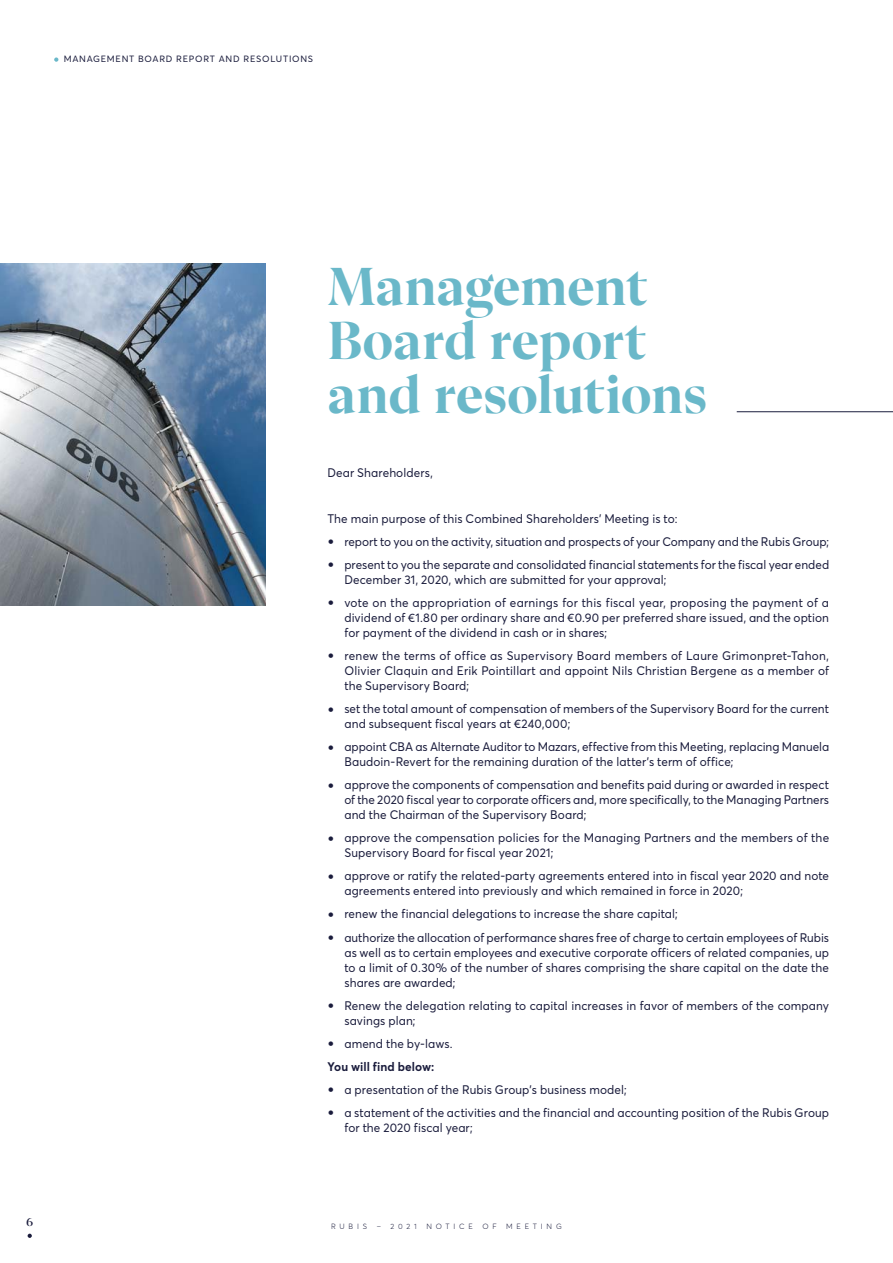
<style>
.page{position:relative;width:893px;height:1263px;background:#fff}
.page>*{position:absolute;margin:0;border:0;box-sizing:border-box;transform-origin:0 0}
.t1{font:700 49.5px/54px "Ariata Display";letter-spacing:-.015em;color:#6ab8c9}
.t2{font:12.3px/15px "Averta";letter-spacing:.005em;color:#1a1c3c;scale:.96 1}
.t3{font:700 12.3px/23.1px "Averta";letter-spacing:.005em;color:#1a1c3c;scale:.96 1}
.t4{font:500 10.5px "Ariata Display";color:#1a1c3c}
.t5{font:9px "Averta";letter-spacing:.08em;color:#1a1c3c}
.t6{font:300 7.5px "Averta";letter-spacing:.505em;color:#1a1c3c}
.s1{font-weight:900;font-size:16.8px}
.s2{font-weight:400}
</style>
<div class="page">
<img style="left:0;top:264px;width:266px;height:341px">
<hr style="left:737px;top:411px;width:156px;height:1px;background:#1a1c3c">
<svg style="left:28px;top:1234px;width:4px;height:4px"></svg>
<svg style="left:54px;top:57px;width:4px;height:5px"></svg>
<p class="t5" style="left:64px;top:55px;width:251px">MANAGEMENT BOARD REPORT AND RESOLUTIONS</p>
<p class="t4" style="left:26px;top:1217px;width:9px">6</p>
<h1 class="t1" style="left:327px;top:264px;width:382px">Management<br>Board report and resolutions</h1>
<p class="t2" style="left:327px;top:465px;width:111px">Dear Shareholders,</p>
<p class="t2" style="left:327px;top:512px;width:366px">The main purpose of this Combined Shareholders’ Meeting is to:</p>
<p class="t2" style="left:327px;top:535px;width:524px"><span class="s1">•</span> report to you on the activity, situation and prospects of your Company and the Rubis Group;</p>
<p class="t2" style="left:344px;top:558px;width:506px;text-indent:-17px"><span class="s1">•</span> present to you the separate and consolidated financial statements for the fiscal year ended<br>December 31, 2020, which are submitted for your approval;</p>
<p class="t2" style="left:344px;top:596px;width:506px;text-align:justify;text-indent:-17px"><span class="s1">•</span> vote on the appropriation of earnings for this fiscal year, proposing the payment of a dividend of €1.80 per ordinary share and €0.90 per preferred share issued, and the option for payment of the dividend in cash or in shares;</p>
<p class="t2" style="left:344px;top:649px;width:506px;text-align:justify;text-indent:-17px"><span class="s1">•</span> renew the terms of office as Supervisory Board members of Laure Grimonpret-Tahon, Olivier Claquin and Erik Pointillart and appoint Nils Christian Bergene as a member of the Supervisory Board;</p>
<p class="t2" style="left:344px;top:702px;width:506px;text-indent:-17px"><span class="s1">•</span> set the total amount of compensation of members of the Supervisory Board for the current and subsequent fiscal years at €240,000;</p>
<p class="t2" style="left:344px;top:740px;width:506px;text-indent:-17px"><span class="s1">•</span> appoint CBA as Alternate Auditor to Mazars, effective from this Meeting, replacing Manuela<br>Baudoin-Revert for the remaining duration of the latter’s term of office;</p>
<p class="t2" style="left:344px;top:778px;width:506px;text-align:justify;text-indent:-17px"><span class="s1">•</span> approve the components of compensation and benefits paid during or awarded in respect of the 2020 fiscal year to corporate officers and, more specifically, to the Managing Partners and the Chairman of the Supervisory Board;</p>
<p class="t2" style="left:344px;top:831px;width:506px;text-indent:-17px"><span class="s1">•</span> approve the compensation policies for the Managing Partners and the members of the<br>Supervisory Board for fiscal year 2021;</p>
<p class="t2" style="left:344px;top:869px;width:506px;text-indent:-17px"><span class="s1">•</span> approve or ratify the related-party agreements entered into in fiscal year 2020 and note agreements entered into previously and which remained in force in 2020;</p>
<p class="t2" style="left:327px;top:907px;width:366px"><span class="s1">•</span> renew the financial delegations to increase the share capital;</p>
<p class="t2" style="left:344px;top:930px;width:506px;text-align:justify;text-indent:-17px"><span class="s1">•</span> authorize the allocation of performance shares free of charge to certain employees of Rubis as well as to certain employees and executive corporate officers of related companies, up to a limit of 0.30% of the number of shares comprising the share capital on the date the shares are awarded;</p>
<p class="t2" style="left:344px;top:999px;width:506px;text-indent:-17px"><span class="s1">•</span> Renew the delegation relating to capital increases in favor of members of the company savings plan;</p>
<p class="t3" style="left:327px;top:1033px;width:132px"><span class="s1">•</span> <span class="s2">amend the by-laws.<br></span>You will find below:</p>
<p class="t2" style="left:327px;top:1083px;width:313px"><span class="s1">•</span> a presentation of the Rubis Group’s business model;</p>
<p class="t2" style="left:344px;top:1106px;width:506px;text-indent:-17px"><span class="s1">•</span> a statement of the activities and the financial and accounting position of the Rubis Group for the 2020 fiscal year;</p>
<p class="t6" style="left:331px;top:1223px;width:37px">RUBIS</p>
<p class="t6" style="left:377px;top:1223px;width:42px">– 2021</p>
<p class="t6" style="left:426px;top:1223px;width:48px">NOTICE</p>
<p class="t6" style="left:482px;top:1223px;width:16px">O F</p>
<p class="t6" style="left:506px;top:1223px;width:57px">MEETING</p>
</div>
